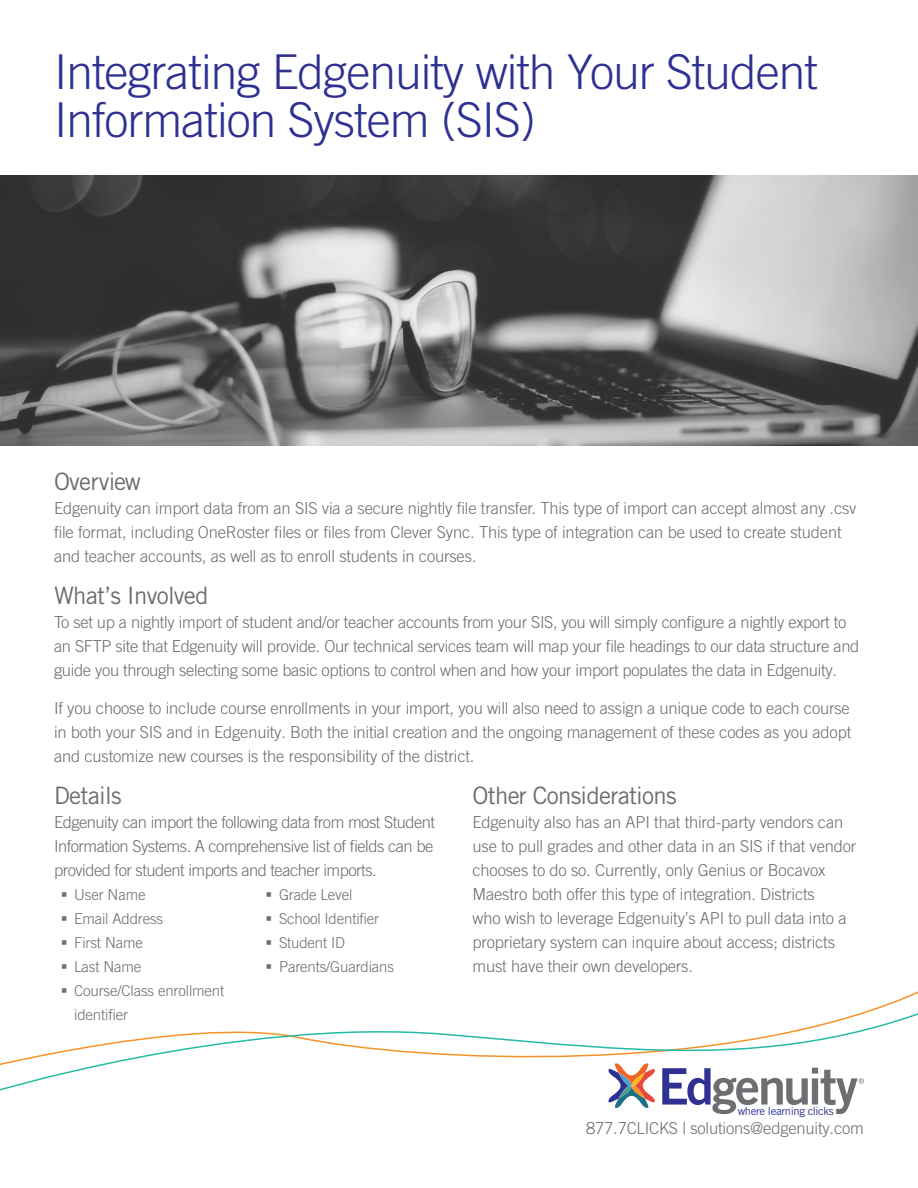
<style>
.page{position:relative;width:918px;height:1188px;background:#fff}
.page>*{position:absolute;margin:0;border:0;box-sizing:border-box;transform-origin:0 0}
.t1{font:300 48px/48px "Trade Gothic LT Pro";letter-spacing:-.02em;color:#2e3092}
.Subheader{font:24px "Trade Gothic LT Pro";letter-spacing:-.03em;color:#6c6d70}
.t2{font:300 16.5px/24px "Trade Gothic LT Pro";letter-spacing:-.01em;color:#6c6d70}
.t3{font:300 15px/24px "Trade Gothic LT Pro";letter-spacing:-.01em;color:#6c6d70}
.t4{font:11.25px "Trade Gothic LT Std";letter-spacing:-.03em;color:#2e3192}
</style>
<div class="page">
<img style="left:0;top:176px;width:918px;height:270px">
<svg style="left:608px;top:1096px;width:47px;height:12px"></svg>
<svg style="left:662px;top:1096px;width:190px;height:18px"></svg>
<svg style="left:0;top:991px;width:918px;height:105px"></svg>
<p class="t1" style="left:54px;top:47px;width:765px">Integrating Edgenuity with Your Student<br>Information System (SIS)</p>
<p class="Subheader" style="left:54px;top:467px;width:88px">Overview</p>
<p class="t2" style="left:54px;top:496px;width:804px">Edgenuity can import data from an SIS via a secure nightly file transfer. This type of import can accept almost any .csv file format, including OneRoster files or files from Clever Sync. This type of integration can be used to create student and teacher accounts, as well as to enroll students in courses.</p>
<p class="Subheader" style="left:54px;top:581px;width:156px">What’s Involved</p>
<p class="t2" style="left:54px;top:610px;width:807px">To set up a nightly import of student and/or teacher accounts from your SIS, you will simply configure a nightly export to an SFTP site that Edgenuity will provide. Our technical services team will map your file headings to our data structure and guide you through selecting some basic options to control when and how your import populates the data in Edgenuity.</p>
<p class="t2" style="left:54px;top:696px;width:799px;text-align:justify">If you choose to include course enrollments in your import, you will also need to assign a unique code to each course in both your SIS and in Edgenuity. Both the initial creation and the ongoing management of these codes as you adopt and customize new courses is the responsibility of the district.</p>
<p class="Subheader" style="left:54px;top:781px;width:69px">Details</p>
<p class="t2" style="left:54px;top:810px;width:383px;text-align:justify">Edgenuity can import the following data from most Student Information Systems. A comprehensive list of fields can be provided for student imports and teacher imports.</p>
<p class="Subheader" style="left:472px;top:781px;width:206px">Other Considerations</p>
<p class="t2" style="left:472px;top:810px;width:385px">Edgenuity also has an API that third-party vendors can use to pull grades and other data in an SIS if that vendor chooses to do so. Currently, only Genius or Bocavox Maestro both offer this type of integration. Districts<br>who wish to leverage Edgenuity’s API to pull data into a proprietary system can inquire about access; districts must have their own developers.</p>
<p class="t3" style="left:279px;top:883px;width:75px">Grade Level</p>
<p class="t3" style="left:279px;top:907px;width:102px">School Identifier</p>
<p class="t3" style="left:279px;top:931px;width:68px">Student ID</p>
<p class="t3" style="left:279px;top:955px;width:117px">Parents/Guardians</p>
<p class="t3" style="left:74px;top:883px;width:73px">User Name</p>
<p class="t3" style="left:74px;top:907px;width:91px">Email Address</p>
<p class="t3" style="left:74px;top:931px;width:70px">First Name</p>
<p class="t3" style="left:74px;top:955px;width:69px">Last Name</p>
<p class="t3" style="left:74px;top:979px;width:152px">Course/Class enrollment identifier</p>
<p class="t4" style="left:738px;top:1104px;width:97px">where learning clicks</p>
<p class="t2" style="left:586px;top:1116px;width:279px">877.7CLICKS | solutions@edgenuity.com</p>
</div>
